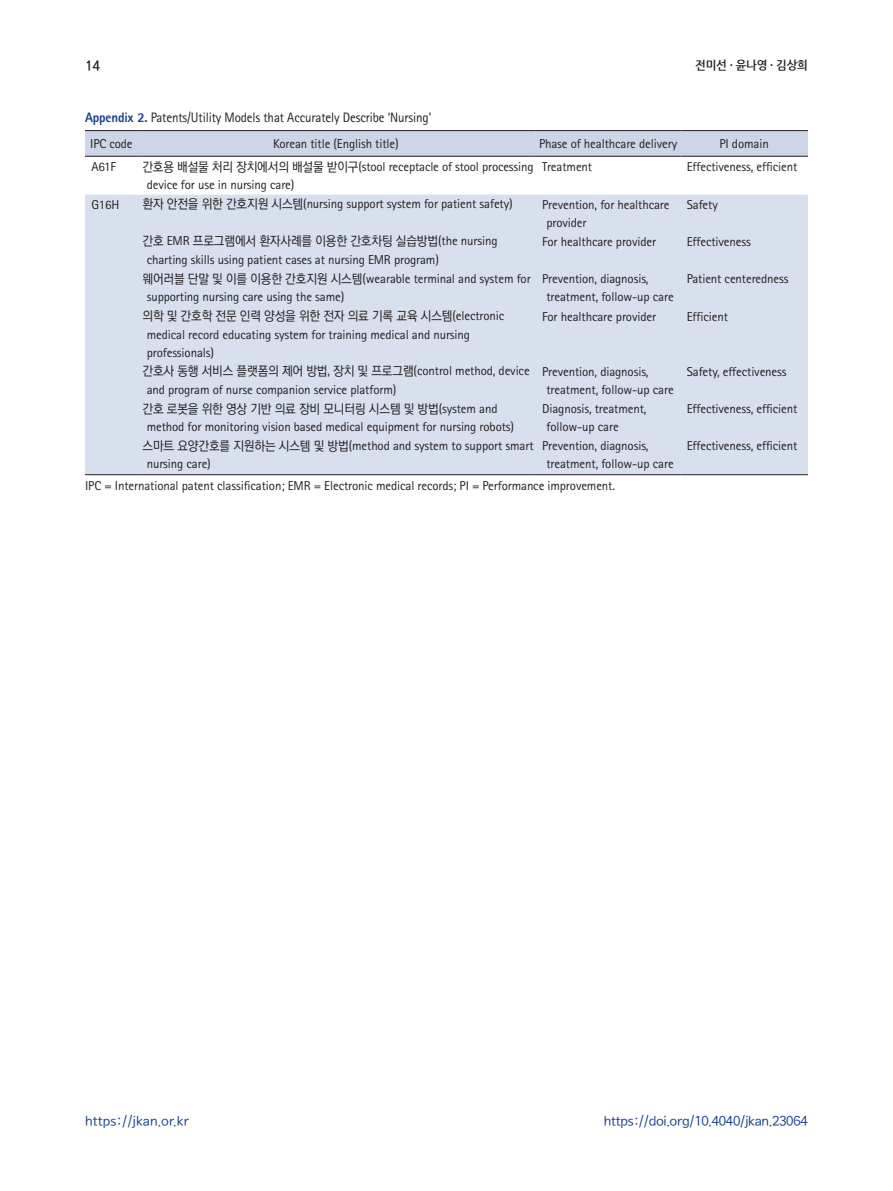
<style>
.page{position:relative;width:893px;height:1191px;background:#fff}
.page>*{position:absolute;margin:0;border:0;box-sizing:border-box;transform-origin:0 0}
.t1{font:13.65px "Rotis Sans Serif Std";letter-spacing:-.01em;color:#231f20;scale:.95 1}
.t2{font:13.5px "Seoul Namsan M";letter-spacing:-.025em;color:#143e8f}
.t3{font:13.5px "Seoul Namsan M";color:#143e8f}
.t4{font:700 13.5px "Nanum Gothic";color:#231f20;scale:.95 1}
.t5{font:12.9px/18px "Rotis Sans Serif Std";letter-spacing:-.01em;color:#231f20}
.t6{font:500 12.9px "Ko Pub World Dotum";letter-spacing:-.01em;color:#231f20;scale:.95 1}
.t7{font:700 12px "Nanum Gothic";letter-spacing:-.02em;color:#231f20;scale:.95 1}
.s1{font-weight:800;color:#143e8f}
.s2{font-family:"Ko Pub World Dotum";font-weight:500}
.s3{font-family:"Rotis Sans Serif Std";font-weight:400}
</style>
<div class="page">
<svg style="left:85px;top:131px;width:723px;height:25px;background:#c9d3e5"></svg>
<div style="left:85px;top:195px;width:723px;height:279px;background:#d8e0ee"></div>
<hr style="left:85px;top:130px;width:51px;height:1px;background:#231f20">
<hr style="left:136px;top:130px;width:400px;height:1px;background:#231f20">
<hr style="left:536px;top:130px;width:144px;height:1px;background:#231f20">
<hr style="left:680px;top:130px;width:128px;height:1px;background:#231f20">
<hr style="left:85px;top:156px;width:51px;height:1px;background:#231f20">
<hr style="left:136px;top:156px;width:400px;height:1px;background:#231f20">
<hr style="left:536px;top:156px;width:144px;height:1px;background:#231f20">
<hr style="left:680px;top:156px;width:128px;height:1px;background:#231f20">
<hr style="left:85px;top:474px;width:51px;height:1px;background:#231f20">
<hr style="left:136px;top:474px;width:400px;height:1px;background:#231f20">
<hr style="left:536px;top:474px;width:144px;height:1px;background:#231f20">
<hr style="left:680px;top:474px;width:128px;height:1px;background:#231f20">
<p class="t4" style="left:85px;top:59px;width:18px">14</p>
<p class="t7" style="left:695px;top:59px;width:120px">전미선 · 윤나영 · 김상희</p>
<p class="t1" style="left:85px;top:109px;width:366px"><span class="s1">Appendix 2.</span> Patents/Utility Models that Accurately Describe ‘Nursing’</p>
<p class="t5" style="left:90px;top:134px;width:44px">IPC code</p>
<p class="t5" style="left:273px;top:134px;width:127px">Korean title (English title)</p>
<p class="t5" style="left:539px;top:134px;width:140px">Phase of healthcare delivery</p>
<p class="t5" style="left:719px;top:134px;width:51px">PI domain</p>
<p class="t5" style="left:91px;top:158px;width:26px">A61F</p>
<p class="t5" style="left:147px;top:157px;width:388px;line-height:18.6px;text-indent:-4px"><span class="s2">간호용 배설물 처리 장치에서의 배설물 받이구</span>(stool receptacle of stool processing device for use in nursing care)</p>
<p class="t5" style="left:542px;top:158px;width:52px">Treatment</p>
<p class="t5" style="left:687px;top:158px;width:112px">Effectiveness, efficient</p>
<p class="t5" style="left:91px;top:195px;width:30px">G16H</p>
<p class="t5" style="left:142px;top:195px;width:372px"><span class="s2">환자 안전을 위한 간호지원 시스템</span>(nursing support system for patient safety)</p>
<p class="t5" style="left:546px;top:195px;width:125px;text-indent:-4px">Prevention, for healthcare provider</p>
<p class="t5" style="left:687px;top:195px;width:33px">Safety</p>
<p class="t6" style="left:142px;top:232px;width:375px">간호 <span class="s3">EMR</span> 프로그램에서 환자사례를 이용한 간호차팅 실습방법<span class="s3">(the nursing</span></p>
<p class="t5" style="left:147px;top:250px;width:294px">charting skills using patient cases at nursing EMR program)</p>
<p class="t5" style="left:542px;top:232px;width:115px">For healthcare provider</p>
<p class="t5" style="left:687px;top:232px;width:66px">Effectiveness</p>
<p class="t5" style="left:147px;top:269px;width:386px;line-height:18.6px;text-indent:-4px"><span class="s2">웨어러블 단말 및 이를 이용한 간호지원 시스템</span>(wearable terminal and system for supporting nursing care using the same)</p>
<p class="t5" style="left:546px;top:270px;width:129px;text-indent:-4px">Prevention, diagnosis, treatment, follow-up care</p>
<p class="t5" style="left:687px;top:270px;width:103px">Patient centeredness</p>
<p class="t6" style="left:142px;top:307px;width:383px">의학 및 간호학 전문 인력 양성을 위한 전자 의료 기록 교육 시스템<span class="s3">(electronic</span></p>
<p class="t5" style="left:147px;top:325px;width:325px">medical record educating system for training medical and nursing professionals)</p>
<p class="t5" style="left:542px;top:307px;width:115px">For healthcare provider</p>
<p class="t5" style="left:687px;top:307px;width:43px">Efficient</p>
<p class="t6" style="left:142px;top:362px;width:409px">간호사 동행 서비스 플랫폼의 제어 방법<span class="s3">,</span> 장치 및 프로그램<span class="s3">(control method, device</span></p>
<p class="t5" style="left:147px;top:380px;width:251px">and program of nurse companion service platform)</p>
<p class="t6" style="left:142px;top:399px;width:375px">간호 로봇을 위한 영상 기반 의료 장비 모니터링 시스템 및 방법<span class="s3">(system and</span></p>
<p class="t5" style="left:147px;top:418px;width:369px">method for monitoring vision based medical equipment for nursing robots)</p>
<p class="t5" style="left:546px;top:362px;width:129px;text-indent:-4px">Prevention, diagnosis, treatment, follow-up care</p>
<p class="t5" style="left:687px;top:362px;width:101px">Safety, effectiveness</p>
<p class="t5" style="left:546px;top:400px;width:102px;text-indent:-4px">Diagnosis, treatment, follow-up care</p>
<p class="t5" style="left:687px;top:400px;width:112px">Effectiveness, efficient</p>
<p class="t5" style="left:147px;top:436px;width:388px;line-height:18.6px;text-indent:-4px"><span class="s2">스마트 요양간호를 지원하는 시스템 및 방법</span>(method and system to support smart nursing care)</p>
<p class="t5" style="left:546px;top:437px;width:129px;text-indent:-4px">Prevention, diagnosis, treatment, follow-up care</p>
<p class="t5" style="left:687px;top:437px;width:112px">Effectiveness, efficient</p>
<p class="t5" style="left:85px;top:477px;width:532px">IPC = International patent classification; EMR = Electronic medical records; PI = Performance improvement.</p>
<p class="t3" style="left:85px;top:1114px;width:106px">https://jkan.or.kr</p>
<p class="t2" style="left:604px;top:1114px;width:206px">https://doi.org/10.4040/jkan.23064</p>
</div>
